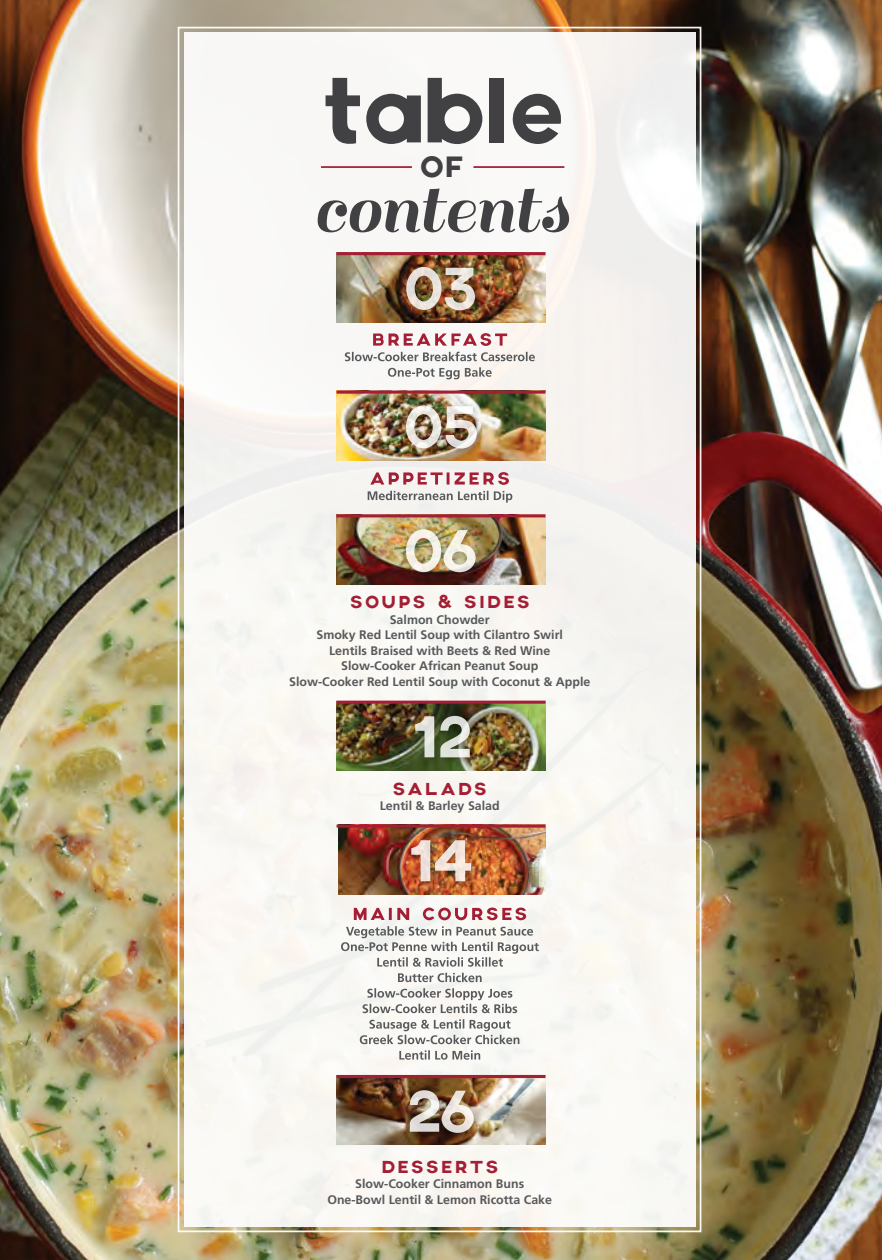
<style>
.page{position:relative;width:882px;height:1260px;background:#fff}
.page>*{position:absolute;margin:0;border:0;box-sizing:border-box;transform-origin:0 0}
.t1{font:91.35px "Axis";letter-spacing:-.005em;color:#414042}
.t2{font:80.5px "Sail";letter-spacing:-.015em;color:#414042}
.t3{font:58.1px "Axis";letter-spacing:-.025em;color:#fff}
.t4{font:31.5px "Axis";color:#414042}
.t5{font:18.55px "Axis";letter-spacing:.12em;color:#a41f35}
.t6{font:700 12.42px/15.6px "Frutiger";color:#58595b;text-align:center}
</style>
<div class="page">
<img style="left:0;top:0;width:882px;height:1260px">
<div style="left:184px;top:33px;width:512px;height:1194px;background:#f9f7f4"></div>
<svg style="left:388px;top:367px;width:104px;height:12px"></svg>
<svg style="left:345px;top:352px;width:190px;height:9px"></svg>
<svg style="left:373px;top:333px;width:134px;height:13px"></svg>
<svg style="left:368px;top:491px;width:144px;height:12px"></svg>
<svg style="left:370px;top:472px;width:139px;height:13px"></svg>
<svg style="left:399px;top:1050px;width:81px;height:10px"></svg>
<svg style="left:360px;top:1019px;width:159px;height:25px"></svg>
<svg style="left:363px;top:988px;width:154px;height:25px"></svg>
<svg style="left:398px;top:973px;width:84px;height:9px"></svg>
<svg style="left:341px;top:926px;width:198px;height:41px"></svg>
<svg style="left:354px;top:908px;width:172px;height:12px"></svg>
<img style="left:337px;top:255px;width:208px;height:67px">
<hr style="left:337px;top:252px;width:208px;height:3px;background:#a41f35">
<img style="left:337px;top:394px;width:208px;height:67px">
<hr style="left:337px;top:391px;width:208px;height:3px;background:#a41f35">
<div style="left:400px;top:399px;width:88px;height:60px;background:#000;opacity:.32"></div>
<img style="left:337px;top:517px;width:208px;height:67px">
<hr style="left:337px;top:514px;width:208px;height:3px;background:#a41f35">
<div style="left:400px;top:523px;width:87px;height:60px;background:#000;opacity:.32"></div>
<img style="left:339px;top:828px;width:206px;height:67px">
<hr style="left:337px;top:825px;width:208px;height:3px;background:#a41f35">
<div style="left:406px;top:835px;width:75px;height:57px;background:#000;opacity:.32"></div>
<img style="left:337px;top:1078px;width:208px;height:67px">
<hr style="left:337px;top:1075px;width:208px;height:3px;background:#a41f35">
<div style="left:404px;top:1084px;width:80px;height:60px;background:#000;opacity:.32"></div>
<hr style="left:473px;top:166px;width:91px;height:2px;background:#a41f35">
<hr style="left:321px;top:166px;width:91px;height:2px;background:#a41f35">
<div style="left:401px;top:261px;width:85px;height:60px;background:#000;opacity:.27"></div>
<img style="left:406px;top:267px;width:69px;height:43px">
<img style="left:337px;top:704px;width:208px;height:67px">
<hr style="left:337px;top:701px;width:208px;height:3px;background:#a41f35">
<div style="left:409px;top:710px;width:71px;height:58px;background:#000;opacity:.32"></div>
<h1 class="t1" style="left:319px;top:58px;width:246px">table</h1>
<h3 class="t4" style="left:419px;top:148px;width:46px">OF</h3>
<h2 class="t2" style="left:313px;top:162px;width:258px">contents</h2>
<h3 class="t3" style="left:404px;top:394px;width:77px">05</h3>
<h3 class="t3" style="left:404px;top:517px;width:75px">06</h3>
<h3 class="t5" style="left:350px;top:591px;width:182px">SOUPS &amp; SIDES</h3>
<p class="t6" style="left:289px;top:611px;width:303px">Salmon Chowder<br>Smoky Red Lentil Soup with Cilantro Swirl<br>Lentils Braised with Beets &amp; Red Wine<br>Slow-Cooker African Peanut Soup<br>Slow-Cooker Red Lentil Soup with Coconut &amp; Apple</p>
<h3 class="t3" style="left:412px;top:704px;width:62px">12</h3>
<h3 class="t5" style="left:393px;top:778px;width:96px">SALADS</h3>
<p class="t6" style="left:380px;top:798px;width:121px">Lentil &amp; Barley Salad</p>
<h3 class="t3" style="left:408px;top:828px;width:67px">14</h3>
<h3 class="t3" style="left:406px;top:1078px;width:71px">26</h3>
<h3 class="t5" style="left:381px;top:1155px;width:119px">DESSERTS</h3>
<p class="t6" style="left:327px;top:1176px;width:226px">Slow-Cooker Cinnamon Buns<br>One-Bowl Lentil &amp; Lemon Ricotta Cake</p>
</div>
